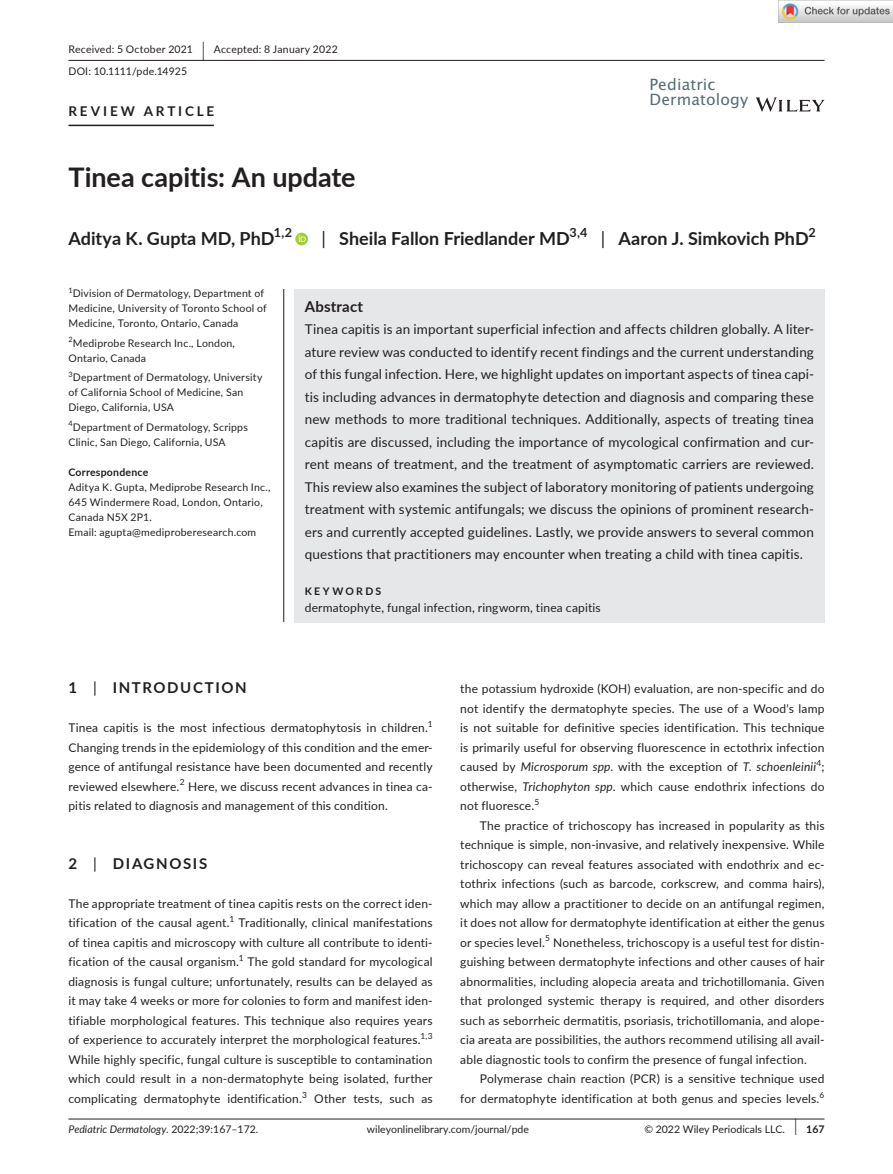
<style>
.page{position:relative;width:893px;height:1174px;background:#fff}
.page>*{position:absolute;margin:0;border:0;box-sizing:border-box;transform-origin:0 0}
.t1{font:700 27px "Lato";letter-spacing:-.005em;color:#231f20}
.t2{font:700 18px "Lato";color:#231f20}
.t3{font:15.45px/15px "Lucida Sans Unicode";letter-spacing:.01em;color:#546c74}
.t4{font:700 15px "Lato";letter-spacing:.105em;color:#231f20}
.t5{font:700 15px "Lato";letter-spacing:.015em;color:#231f20}
.t6{font:13.5px/22.5px "Lato";letter-spacing:.01em;color:#231f20;text-align:justify}
.t7{font:700 13.5px "Lato";letter-spacing:.21em;color:#231f20}
.t8{font:700 12.6px "Lato";color:#231f20}
.t9{font:12px/19.5px "Lato";letter-spacing:.015em;color:#231f20;text-align:justify}
.t10{font:10.5px/15px "Lato";letter-spacing:.02em;color:#231f20}
.t11{font:10.5px "Lato";color:#231f20}
.t12{font:italic 10.5px "Lato";color:#231f20}
.t13{font:700 10.5px "Lato";letter-spacing:.02em;color:#231f20}
.t14{font:700 10.5px "Lato";letter-spacing:.22em;color:#231f20}
.t15{font:8.4px "Lato";color:#231f20}
.t16{font:7.35px "Lato";color:#231f20}
.s1{font-size:19.65px}
.s2{font-weight:400}
.s3{font-style:italic}
.s4{font-style:normal}
.s5{font-weight:400;font-size:17.4px}
</style>
<div class="page">
<hr style="left:68px;top:1118px;width:756px;height:1px;background:#231f20">
<svg style="left:756px;top:97px;width:68px;height:15px"></svg>
<hr style="left:68px;top:60px;width:756px;height:1px;background:#231f20">
<hr style="left:68px;top:125px;width:146px;height:1px;background:#231f20">
<svg style="left:295px;top:233px;width:13px;height:12px"></svg>
<svg style="left:299px;top:235px;width:7px;height:7px"></svg>
<div style="left:294px;top:289px;width:530px;height:333px;background:#e6e7e9"></div>
<hr style="left:283px;top:289px;width:1px;height:333px;background:#231f20">
<img style="left:779px;top:0;width:114px;height:23px">
<p class="t10" style="left:68px;top:38px;width:271px;line-height:21.8px">Received: 5 October 2021 <span class="s1">|</span> Accepted: 8 January 2022<br>DOI: 10.1111/pde.14925</p>
<p class="t7" style="left:68px;top:101px;width:147px">REVIEW ARTICLE</p>
<h1 class="t1" style="left:68px;top:157px;width:289px">Tinea capitis: An update</h1>
<p class="t3" style="left:650px;top:77px;width:100px">Pediatric<br>Dermatology</p>
<h2 class="t2" style="left:68px;top:226px;width:208px">Aditya K. Gupta MD, PhD</h2>
<p class="t8" style="left:274px;top:223px;width:20px">1,2</p>
<h2 class="t2" style="left:322px;top:226px;width:250px"><span class="s2">|</span> Sheila Fallon Friedlander MD</h2>
<p class="t8" style="left:569px;top:223px;width:19px">3,4</p>
<h2 class="t2" style="left:601px;top:226px;width:209px"><span class="s2">|</span> Aaron J. Simkovich PhD</h2>
<p class="t8" style="left:808px;top:223px;width:9px">2</p>
<p class="t16" style="left:68px;top:285px;width:6px">1</p>
<p class="t10" style="left:68px;top:286px;width:200px;text-indent:4px">Division of Dermatology, Department of<br>Medicine, University of Toronto School of<br>Medicine, Toronto, Ontario, Canada</p>
<p class="t16" style="left:68px;top:334px;width:6px">2</p>
<p class="t10" style="left:68px;top:335px;width:168px;text-indent:4px">Mediprobe Research Inc., London,<br>Ontario, Canada</p>
<p class="t16" style="left:68px;top:369px;width:6px">3</p>
<p class="t10" style="left:68px;top:370px;width:195px;text-indent:4px">Department of Dermatology, University of California School of Medicine, San<br>Diego, California, USA</p>
<p class="t10" style="left:68px;top:419px;width:181px"><sup>4</sup>Department of Dermatology, Scripps<br>Clinic, San Diego, California, USA</p>
<p class="t13" style="left:68px;top:464px;width:81px">Correspondence</p>
<p class="t10" style="left:68px;top:479px;width:204px">Aditya K. Gupta, Mediprobe Research Inc., 645 Windermere Road, London, Ontario, Canada N5X 2P1.<br>Email: agupta@mediproberesearch.com</p>
<p class="t5" style="left:305px;top:295px;width:60px">Abstract</p>
<p class="t6" style="left:305px;top:317px;width:511px">Tinea capitis is an important superficial infection and affects children globally. A liter&shy;ature review was conducted to identify recent findings and the current understanding of this fungal infection. Here, we highlight updates on important aspects of tinea capi&shy;tis including advances in dermatophyte detection and diagnosis and comparing these new methods to more traditional techniques. Additionally, aspects of treating tinea capitis are discussed, including the importance of mycological confirmation and cur&shy;rent means of treatment, and the treatment of asymptomatic carriers are reviewed.<br>This review also examines the subject of laboratory monitoring of patients undergoing treatment with systemic antifungals; we discuss the opinions of prominent research&shy;ers and currently accepted guidelines. Lastly, we provide answers to several common questions that practitioners may encounter when treating a child with tinea capitis.</p>
<p class="t14" style="left:305px;top:583px;width:78px">KEYWORDS</p>
<p class="t9" style="left:305px;top:597px;width:297px">dermatophyte, fungal infection, ringworm, tinea capitis</p>
<p class="t4" style="left:68px;top:677px;width:180px">1 <span class="s2">|</span> INTRODUCTION</p>
<p class="t9" style="left:68px;top:717px;width:361px">Tinea capitis is the most infectious dermatophytosis in children.</p>
<p class="t15" style="left:428px;top:718px;width:6px">1</p>
<p class="t9" style="left:68px;top:737px;width:366px">Changing trends in the epidemiology of this condition and the emer&shy;gence of antifungal resistance have been documented and recently reviewed elsewhere.</p>
<p class="t15" style="left:180px;top:776px;width:6px">2</p>
<p class="t9" style="left:68px;top:776px;width:366px;text-indent:120px">Here, we discuss recent advances in tinea ca&shy;pitis related to diagnosis and management of this condition.</p>
<p class="t4" style="left:68px;top:852px;width:140px">2 <span class="s2">|</span> DIAGNOSIS</p>
<p class="t9" style="left:68px;top:893px;width:366px">The appropriate treatment of tinea capitis rests on the correct iden&shy;tification of the causal agent.</p>
<p class="t15" style="left:229px;top:913px;width:6px">1</p>
<p class="t9" style="left:68px;top:912px;width:366px;text-indent:170px">Traditionally, clinical manifestations of tinea capitis and microscopy with culture all contribute to identi&shy;fication of the causal organism.</p>
<p class="t15" style="left:239px;top:952px;width:6px">1</p>
<p class="t9" style="left:68px;top:951px;width:366px;text-indent:179px">The gold standard for mycological diagnosis is fungal culture; unfortunately, results can be delayed as it may take 4 weeks or more for colonies to form and manifest iden&shy;tifiable morphological features. This technique also requires years of experience to accurately interpret the morphological features.</p>
<p class="t15" style="left:420px;top:1030px;width:14px">1,3</p>
<p class="t9" style="left:68px;top:1049px;width:366px">While highly specific, fungal culture is susceptible to contamination which could result in a non-dermatophyte being isolated, further complicating dermatophyte identification.<sup>3</sup> Other tests, such as</p>
<p class="t9" style="left:460px;top:678px;width:366px">the potassium hydroxide (KOH) evaluation, are non-specific and do not identify the dermatophyte species. The use of a Wood's lamp is not suitable for definitive species identification. This technique is primarily useful for observing fluorescence in ectothrix infection caused by <span class="s3">Microsporum spp</span>. with the exception of <span class="s3">T</span>. <span class="s3">schoenleinii</span> ;</p>
<p class="t15" style="left:816px;top:757px;width:6px">4</p>
<p class="t9" style="left:460px;top:776px;width:366px">otherwise, <span class="s3">Trichophyton spp</span>. which cause endothrix infections do not fluoresce.<sup>5</sup></p>
<p class="t9" style="left:460px;top:815px;width:366px;text-indent:20px">The practice of trichoscopy has increased in popularity as this technique is simple, non-invasive, and relatively inexpensive. While trichoscopy can reveal features associated with endothrix and ec&shy;tothrix infections (such as barcode, corkscrew, and comma hairs), which may allow a practitioner to decide on an antifungal regimen, it does not allow for dermatophyte identification at either the genus or species level.</p>
<p class="t15" style="left:545px;top:932px;width:6px">5</p>
<p class="t9" style="left:460px;top:932px;width:366px;text-indent:93px">Nonetheless, trichoscopy is a useful test for distin&shy;guishing between dermatophyte infections and other causes of hair abnormalities, including alopecia areata and trichotillomania. Given that prolonged systemic therapy is required, and other disorders such as seborrheic dermatitis, psoriasis, trichotillomania, and alope&shy;cia areata are possibilities, the authors recommend utilising all avail&shy;able diagnostic tools to confirm the presence of fungal infection.</p>
<p class="t9" style="left:460px;top:1068px;width:366px;text-indent:20px">Polymerase chain reaction (PCR) is a sensitive technique used for dermatophyte identification at both genus and species levels.</p>
<p class="t15" style="left:820px;top:1088px;width:6px">6</p>
<p class="t12" style="left:68px;top:1121px;width:191px">Pediatric Dermatology. <span class="s4">2022;39:167–172.</span></p>
<p class="t11" style="left:367px;top:1121px;width:164px">wileyonlinelibrary.com/journal/pde</p>
<p class="t13" style="left:794px;top:1121px;width:32px"><span class="s5">|</span> 167</p>
<p class="t11" style="left:644px;top:1121px;width:142px">© 2022 Wiley Periodicals LLC.</p>
</div>
